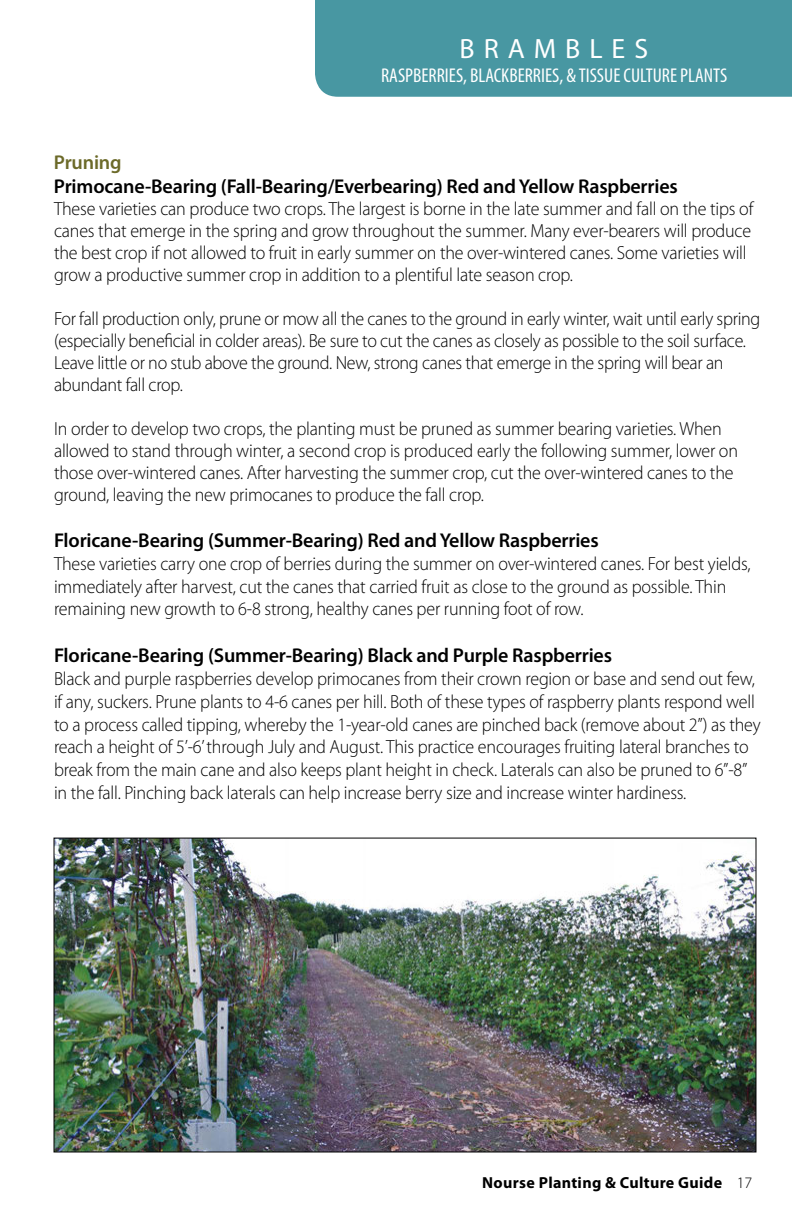
<style>
.page{position:relative;width:792px;height:1224px;background:#fff}
.page>*{position:absolute;margin:0;border:0;box-sizing:border-box;transform-origin:0 0}
.t1{font:28px "Myriad Pro";letter-spacing:.32em;color:#fff}
.t2{font:600 20px "Myriad Pro";letter-spacing:-.01em;color:#000}
.t3{font:condensed 20px "Myriad Pro";color:#fff}
.t4{font:600 20px "Myriad Pro";letter-spacing:-.01em;color:#6c6a29}
.t5{font:300 19px/22px "Myriad Pro";letter-spacing:-.01em;color:#000;scale:.95 1}
.t6{font:700 16px "Myriad Pro";letter-spacing:.02em;color:#000}
.s1{font-weight:300}
</style>
<div class="page">
<div style="left:315px;top:0;width:477px;height:97px;background:#4897a2"></div>
<img style="left:56px;top:840px;width:698px;height:310px">
<h1 class="t1" style="left:460px;top:31px;width:190px">BRAMBLES</h1>
<p class="t3" style="left:381px;top:63px;width:348px">RASPBERRIES, BLACKBERRIES, &amp; TISSUE CULTURE PLANTS</p>
<p class="t4" style="left:54px;top:150px;width:69px">Pruning</p>
<p class="t2" style="left:54px;top:174px;width:625px">Primocane-Bearing (Fall-Bearing/Everbearing) Red and Yellow Raspberries</p>
<p class="t5" style="left:54px;top:198px;width:738px">These varieties can produce two crops. The largest is borne in the late summer and fall on the tips of canes that emerge in the spring and grow throughout the summer. Many ever-bearers will produce the best crop if not allowed to fruit in early summer on the over-wintered canes. Some varieties will grow a productive summer crop in addition to a plentiful late season crop.</p>
<p class="t5" style="left:54px;top:308px;width:745px">For fall production only, prune or mow all the canes to the ground in early winter, wait until early spring (especially beneficial in colder areas). Be sure to cut the canes as closely as possible to the soil surface.<br>Leave little or no stub above the ground. New, strong canes that emerge in the spring will bear an abundant fall crop.</p>
<p class="t5" style="left:54px;top:418px;width:722px">In order to develop two crops, the planting must be pruned as summer bearing varieties. When allowed to stand through winter, a second crop is produced early the following summer, lower on those over-wintered canes. After harvesting the summer crop, cut the over-wintered canes to the ground, leaving the new primocanes to produce the fall crop.</p>
<p class="t2" style="left:54px;top:528px;width:546px">Floricane-Bearing (Summer-Bearing) Red and Yellow Raspberries</p>
<p class="t5" style="left:54px;top:552px;width:735px;line-height:22.8px">These varieties carry one crop of berries during the summer on over-wintered canes. For best yields, immediately after harvest, cut the canes that carried fruit as close to the ground as possible. Thin remaining new growth to 6-8 strong, healthy canes per running foot of row.</p>
<p class="t2" style="left:54px;top:643px;width:560px">Floricane-Bearing (Summer-Bearing) Black and Purple Raspberries</p>
<p class="t5" style="left:54px;top:667px;width:746px;line-height:22.8px">Black and purple raspberries develop primocanes from their crown region or base and send out few, if any, suckers. Prune plants to 4-6 canes per hill. Both of these types of raspberry plants respond well to a process called tipping, whereby the 1-year-old canes are pinched back (remove about 2”) as they reach a height of 5’-6’ through July and August. This practice encourages fruiting lateral branches to break from the main cane and also keeps plant height in check. Laterals can also be pruned to 6”-8” in the fall. Pinching back laterals can help increase berry size and increase winter hardiness.</p>
<p class="t6" style="left:482px;top:1172px;width:272px">Nourse Planting &amp; Culture Guide <span class="s1">17</span></p>
</div>
